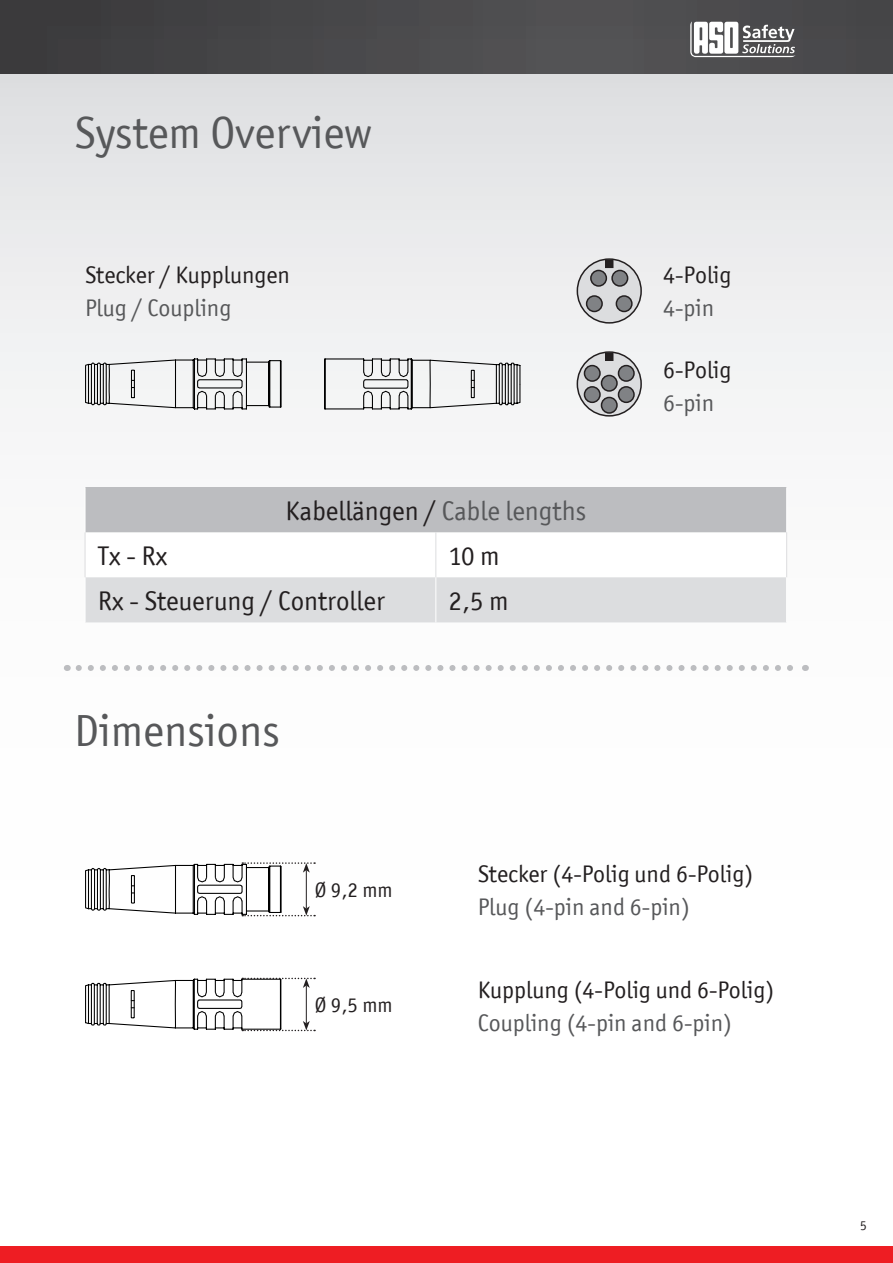
<style>
.page{position:relative;width:893px;height:1263px;background:#fff}
.page>*{position:absolute;margin:0;border:0;box-sizing:border-box;transform-origin:0 0}
.t1{font:45px "Officina San ITC";color:#57585a}
.t2{font:27px "Officina San ITC";color:#231f20}
.t3{font:24px "Officina San ITC";color:#231f20}
.t4{font:24px "Officina San ITC";color:#57585a}
.t5{font:21px "Officina San ITC";color:#231f20}
.t6{font:13.5px "Officina San ITC";color:#231f20}
.s1{color:#57585a}
</style>
<div class="page">
<div style="left:0;top:74px;width:893px;height:1189px;background:linear-gradient(to bottom,#e9e9eb,#fff)"></div>
<div style="left:0;top:1246px;width:893px;height:17px;background:#ee1d23"></div>
<div style="left:0;top:0;width:893px;height:74px;background:linear-gradient(to right,#403f41,#515153)"></div>
<svg style="left:690px;top:21px;width:105px;height:36px"></svg>
<div style="left:85px;top:487px;width:702px;height:45px;background:#bcbdc0"></div>
<svg style="left:86px;top:532px;width:700px;height:90px"></svg>
<hr style="left:85px;top:532px;width:1px;height:45px;background:#dcdddf">
<hr style="left:435px;top:532px;width:1px;height:45px;background:#dcdddf">
<hr style="left:786px;top:532px;width:1px;height:45px;background:#dcdddf">
<hr style="left:85px;top:487px;width:1px;height:45px;background:#fff">
<hr style="left:786px;top:487px;width:1px;height:45px;background:#fff">
<hr style="left:85px;top:577px;width:1px;height:45px;background:#fff">
<hr style="left:435px;top:577px;width:1px;height:45px;background:#fff">
<hr style="left:786px;top:577px;width:1px;height:45px;background:#fff">
<svg style="left:577px;top:352px;width:64px;height:64px;background:#cbcbcd"></svg>
<div style="left:577px;top:351px;width:65px;height:66px;border:2px solid #231f20;border-radius:50%"></div>
<div style="left:584px;top:366px;width:16px;height:15px;background:#808285;border-radius:50%"></div>
<div style="left:584px;top:365px;width:17px;height:17px;border:2px solid #231f20;border-radius:50%"></div>
<div style="left:618px;top:366px;width:16px;height:15px;background:#808285;border-radius:50%"></div>
<div style="left:618px;top:365px;width:17px;height:17px;border:2px solid #231f20;border-radius:50%"></div>
<div style="left:618px;top:387px;width:16px;height:15px;background:#808285;border-radius:50%"></div>
<div style="left:618px;top:386px;width:17px;height:17px;border:2px solid #231f20;border-radius:50%"></div>
<div style="left:584px;top:387px;width:16px;height:15px;background:#808285;border-radius:50%"></div>
<div style="left:584px;top:386px;width:17px;height:17px;border:2px solid #231f20;border-radius:50%"></div>
<div style="left:601px;top:397px;width:16px;height:16px;background:#808285;border-radius:50%"></div>
<div style="left:601px;top:397px;width:17px;height:17px;border:2px solid #231f20;border-radius:50%"></div>
<div style="left:601px;top:375px;width:16px;height:16px;background:#808285;border-radius:50%"></div>
<div style="left:601px;top:375px;width:17px;height:17px;border:2px solid #231f20;border-radius:50%"></div>
<div style="left:606px;top:353px;width:7px;height:7px;background:#231f20"></div>
<div style="left:605px;top:352px;width:8px;height:9px;border:2px solid #231f20"></div>
<div style="left:577px;top:259px;width:64px;height:64px;background:#dcdddf;border-radius:50%"></div>
<div style="left:577px;top:258px;width:65px;height:66px;border:2px solid #231f20;border-radius:50%"></div>
<div style="left:591px;top:270px;width:15px;height:16px;background:#808285;border-radius:50%"></div>
<div style="left:590px;top:270px;width:17px;height:17px;border:2px solid #231f20;border-radius:50%"></div>
<div style="left:612px;top:270px;width:16px;height:16px;background:#808285;border-radius:50%"></div>
<div style="left:611px;top:270px;width:17px;height:17px;border:2px solid #231f20;border-radius:50%"></div>
<div style="left:616px;top:296px;width:16px;height:15px;background:#808285;border-radius:50%"></div>
<div style="left:616px;top:295px;width:17px;height:17px;border:2px solid #231f20;border-radius:50%"></div>
<div style="left:587px;top:296px;width:15px;height:15px;background:#808285;border-radius:50%"></div>
<div style="left:586px;top:295px;width:17px;height:17px;border:2px solid #231f20;border-radius:50%"></div>
<div style="left:606px;top:260px;width:7px;height:7px;background:#231f20"></div>
<div style="left:605px;top:260px;width:8px;height:8px;border:2px solid #231f20"></div>
<svg style="left:84px;top:357px;width:198px;height:53px"></svg>
<svg style="left:324px;top:357px;width:197px;height:53px"></svg>
<svg style="left:84px;top:862px;width:231px;height:54px"></svg>
<svg style="left:84px;top:978px;width:231px;height:53px"></svg>
<svg style="left:79px;top:665px;width:720px;height:6px"></svg>
<p class="t1" style="left:74px;top:107px;width:299px">System Overview</p>
<p class="t3" style="left:85px;top:261px;width:206px">Stecker / Kupplungen</p>
<p class="t4" style="left:85px;top:294px;width:148px">Plug / Coupling</p>
<p class="t2" style="left:285px;top:495px;width:302px">Kabellängen / <span class="s1">Cable lengths</span></p>
<p class="t2" style="left:98px;top:540px;width:71px">Tx - Rx</p>
<p class="t2" style="left:449px;top:540px;width:53px">10 m</p>
<p class="t2" style="left:98px;top:585px;width:289px">Rx - Steuerung / Controller</p>
<p class="t2" style="left:449px;top:585px;width:62px">2,5 m</p>
<p class="t1" style="left:74px;top:705px;width:207px">Dimensions</p>
<p class="t3" style="left:663px;top:261px;width:70px">4-Polig</p>
<p class="t4" style="left:663px;top:294px;width:53px">4-pin</p>
<p class="t3" style="left:663px;top:356px;width:70px">6-Polig</p>
<p class="t4" style="left:663px;top:389px;width:53px">6-pin</p>
<p class="t5" style="left:315px;top:878px;width:79px">Ø 9,2 mm</p>
<p class="t5" style="left:315px;top:993px;width:79px">Ø 9,5 mm</p>
<p class="t3" style="left:478px;top:859px;width:277px">Stecker (4-Polig und 6-Polig)</p>
<p class="t4" style="left:478px;top:892px;width:214px">Plug (4-pin and 6-pin)</p>
<p class="t3" style="left:478px;top:976px;width:298px">Kupplung (4-Polig und 6-Polig)</p>
<p class="t4" style="left:478px;top:1009px;width:256px">Coupling (4-pin and 6-pin)</p>
<p class="t6" style="left:860px;top:1218px;width:8px">5</p>
</div>
